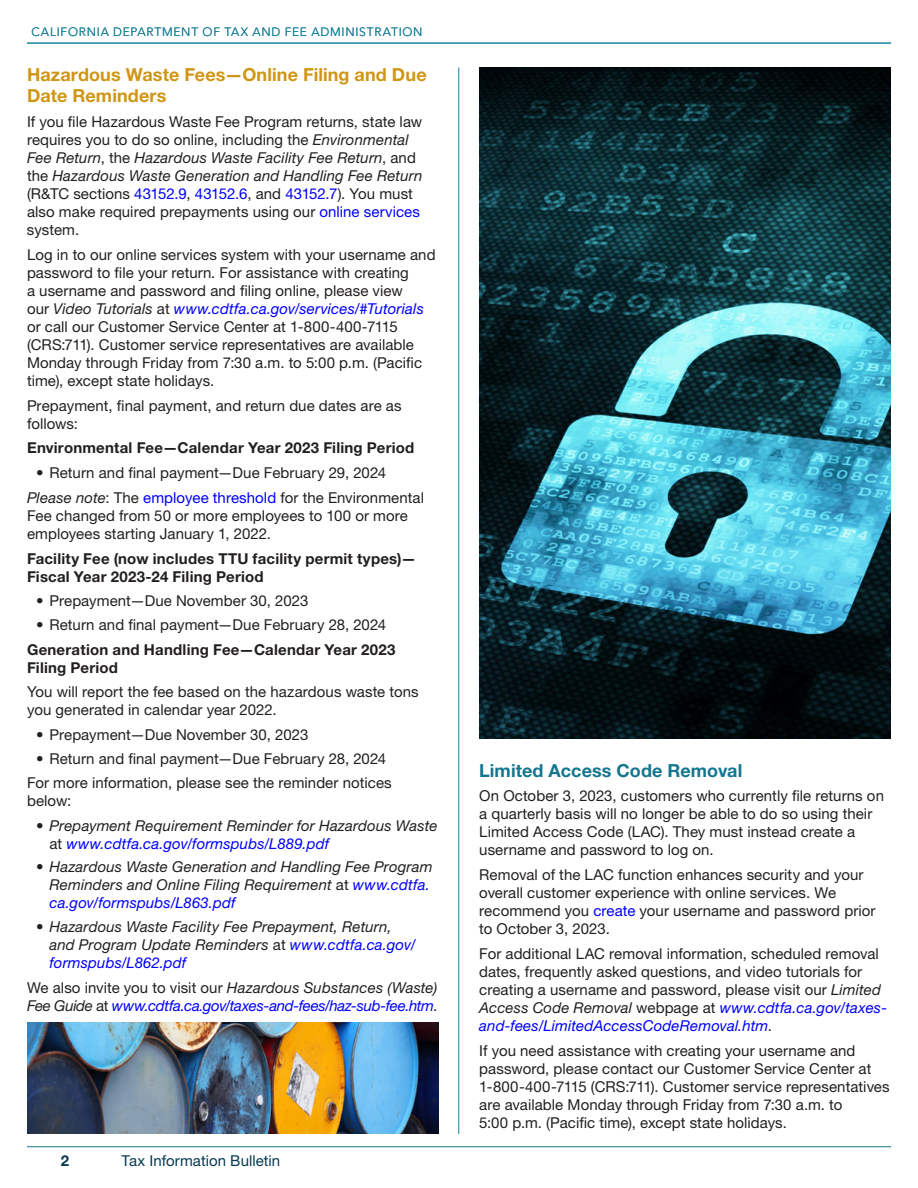
<style>
.page{position:relative;width:918px;height:1188px;background:#fff}
.page>*{position:absolute;margin:0;border:0;box-sizing:border-box;transform-origin:0 0}
.t1{font:700 18px/21.6px "Helvetica Neue LT Std";letter-spacing:.005em;color:#d09613}
.t2{font:700 18px "Helvetica Neue LT Std";letter-spacing:.005em;color:#14768e}
.t3{font:15px/18px "Helvetica Neue LT Std";letter-spacing:.005em;color:#231f20}
.t4{font:italic 15px/18px "Helvetica Neue LT Std";letter-spacing:.01em;color:#231f20}
.t5{font:700 15px/18px "Helvetica Neue LT Std";letter-spacing:.015em;color:#231f20}
.t6{font:italic 15px/18px "Helvetica Neue LT Std";letter-spacing:-.015em;color:#00f}
.t7{font:15px "Helvetica Neue LT Std";letter-spacing:.005em;color:#043a52}
.t8{font:700 15px "Helvetica Neue LT Std";color:#043a52}
.t9{font:300 12px "Avenir LT Std";letter-spacing:.065em;color:#17839e}
.s1{font-style:italic}
.s2{color:#00f}
.s3{font-style:italic;color:#00f}
.s4{font-style:normal}
.s5{font-style:normal;color:#231f20}
.s6{color:#231f20}
</style>
<div class="page">
<hr style="left:27px;top:1146px;width:864px;height:1px;background:#14768e">
<hr style="left:27px;top:43px;width:864px;height:1px;background:#17839e">
<hr style="left:459px;top:68px;width:1px;height:1066px;background:#17839e">
<img style="left:479px;top:68px;width:412px;height:671px">
<img style="left:27px;top:1023px;width:412px;height:111px">
<p class="t9" style="left:32px;top:25px;width:393px">CALIFORNIA DEPARTMENT OF TAX AND FEE ADMINISTRATION</p>
<h2 class="t1" style="left:27px;top:63px;width:401px">Hazardous Waste Fees—Online Filing and Due<br>Date Reminders</h2>
<p class="t3" style="left:27px;top:113px;width:397px">If you file Hazardous Waste Fee Program returns, state law requires you to do so online, including the <span class="s1">Environmental Fee Return</span>, the <span class="s1">Hazardous Waste Facility Fee Return</span>, and the <span class="s1">Hazardous Waste Generation and Handling Fee Return </span>(R&amp;TC sections <span class="s2">43152.9</span>, <span class="s2">43152.6</span>, and <span class="s2">43152.7</span>). You must also make required prepayments using our <span class="s2">online services </span>system.</p>
<p class="t3" style="left:27px;top:245px;width:410px">Log in to our online services system with your username and password to file your return. For assistance with creating<br>a username and password and filing online, please view<br>our <span class="s1">Video Tutorials</span> at <span class="s3">www.cdtfa.ca.gov/services/#Tutorials </span>or call our Customer Service Center at 1-800-400-7115 (CRS:711). Customer service representatives are available Monday through Friday from 7:30 a.m. to 5:00 p.m. (Pacific time), except state holidays.</p>
<p class="t3" style="left:27px;top:396px;width:376px">Prepayment, final payment, and return due dates are as follows:</p>
<p class="t5" style="left:27px;top:439px;width:389px">Environmental Fee—Calendar Year 2023 Filing Period</p>
<p class="t3" style="left:36px;top:464px;width:352px">• Return and final payment—Due February 29, 2024</p>
<p class="t3" style="left:27px;top:488px;width:399px"><span class="s1">Please note</span>: The <span class="s2">employee threshold</span> for the Environmental<br>Fee changed from 50 or more employees to 100 or more employees starting January 1, 2022.</p>
<p class="t5" style="left:27px;top:549px;width:391px">Facility Fee (now includes TTU facility permit types)—<br>Fiscal Year 2023-24 Filing Period</p>
<p class="t3" style="left:36px;top:592px;width:274px">• Prepayment—Due November 30, 2023</p>
<p class="t3" style="left:36px;top:615px;width:352px">• Return and final payment—Due February 28, 2024</p>
<p class="t5" style="left:27px;top:640px;width:370px">Generation and Handling Fee—Calendar Year 2023<br>Filing Period</p>
<p class="t3" style="left:27px;top:683px;width:393px">You will report the fee based on the hazardous waste tons you generated in calendar year 2022.</p>
<p class="t3" style="left:36px;top:726px;width:274px">• Prepayment—Due November 30, 2023</p>
<p class="t3" style="left:36px;top:749px;width:352px">• Return and final payment—Due February 28, 2024</p>
<p class="t3" style="left:27px;top:774px;width:366px">For more information, please see the reminder notices below:</p>
<p class="t4" style="left:50px;top:816px;width:390px;text-indent:-14px">• Prepayment Requirement Reminder for Hazardous Waste <span class="s4">at</span> <span class="s2">www.cdtfa.ca.gov/formspubs/L889.pdf</span></p>
<p class="t4" style="left:49px;top:858px;width:385px;text-indent:-13px">• Hazardous Waste Generation and Handling Fee Program<br>Reminders and Online Filing Requirement <span class="s4">at</span> <span class="s2">www.cdtfa. ca.gov/formspubs/L863.pdf</span></p>
<p class="t4" style="left:50px;top:917px;width:368px;text-indent:-14px">• Hazardous Waste Facility Fee Prepayment, Return, and Program Update Reminders <span class="s4">at</span> <span class="s2">www.cdtfa.ca.gov/ formspubs/L862.pdf</span></p>
<p class="t6" style="left:27px;top:978px;width:412px"><span class="s5">We also invite you to visit our</span> <span class="s6">Hazardous Substances (Waste)<br>Fee Guide</span> <span class="s5">at</span> www.cdtfa.ca.gov/taxes-and-fees/haz-sub-fee.htm<span class="s5">.</span></p>
<p class="t8" style="left:61px;top:1152px;width:10px">2</p>
<p class="t7" style="left:122px;top:1152px;width:160px">Tax Information Bulletin</p>
<h2 class="t2" style="left:479px;top:759px;width:265px">Limited Access Code Removal</h2>
<p class="t3" style="left:479px;top:787px;width:406px">On October 3, 2023, customers who currently file returns on a quarterly basis will no longer be able to do so using their Limited Access Code (LAC). They must instead create a username and password to log on.</p>
<p class="t3" style="left:479px;top:866px;width:398px">Removal of the LAC function enhances security and your overall customer experience with online services. We recommend you <span class="s2">create</span> your username and password prior to October 3, 2023.</p>
<p class="t3" style="left:479px;top:944px;width:409px">For additional LAC removal information, scheduled removal dates, frequently asked questions, and video tutorials for creating a username and password, please visit our <span class="s1">Limited Access Code Removal</span> webpage at <span class="s3">www.cdtfa.ca.gov/taxes&shy;and-fees/LimitedAccessCodeRemoval.htm</span>.</p>
<p class="t3" style="left:479px;top:1041px;width:412px">If you need assistance with creating your username and password, please contact our Customer Service Center at 1-800-400-7115 (CRS:711). Customer service representatives are available Monday through Friday from 7:30 a.m. to<br>5:00 p.m. (Pacific time), except state holidays.</p>
</div>
